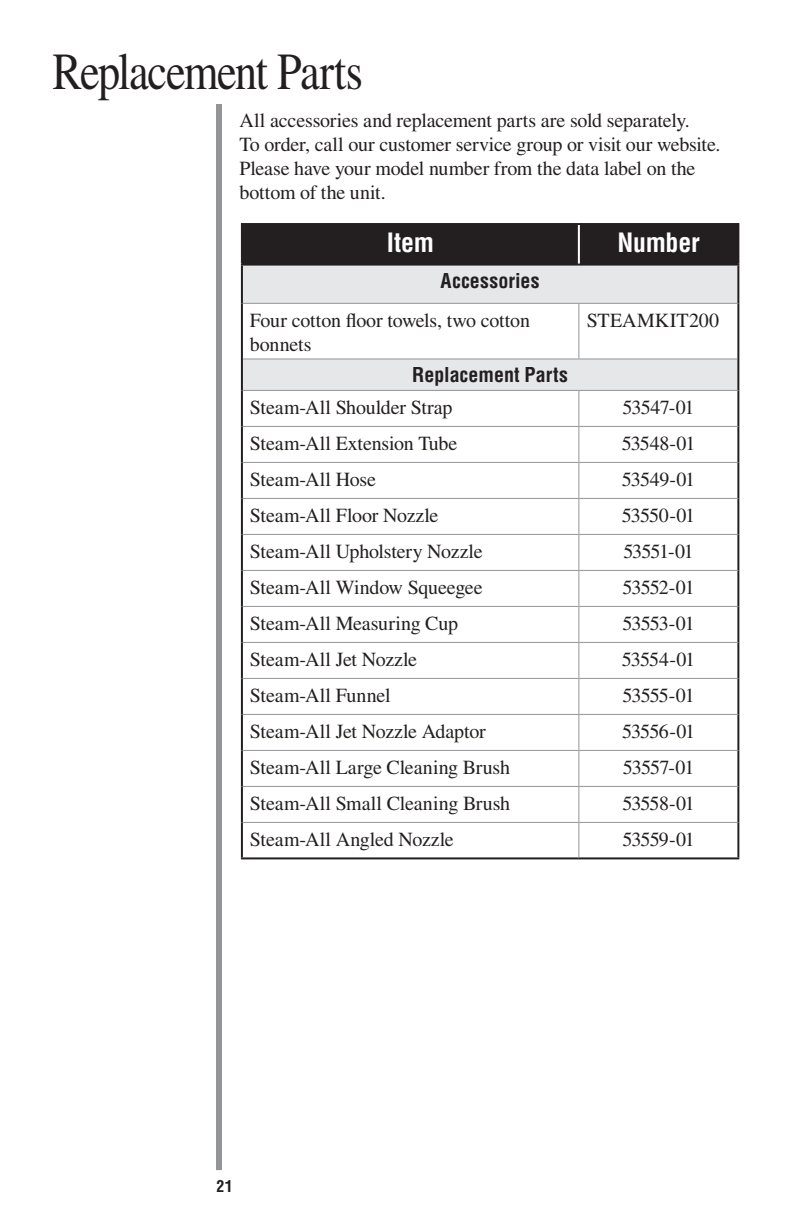
<style>
.page{position:relative;width:792px;height:1224px;background:#fff}
.page>*{position:absolute;margin:0;border:0;box-sizing:border-box;transform-origin:0 0}
.t1{font:52px "Times";letter-spacing:-.035em;color:#231f20;scale:.85 1}
.t2{font:700 condensed 26px "Helvetica";letter-spacing:-.01em;color:#fff}
.t3{font:20px/24px "Times";letter-spacing:-.01em;color:#231f20}
.t4{font:700 condensed 20px "Helvetica";letter-spacing:.005em;color:#231f20}
.t5{font:20px "Times";letter-spacing:.01em;color:#231f20}
.t6{font:700 condensed 16px "Helvetica";color:#231f20}
</style>
<div class="page">
<div style="left:216px;top:54px;width:6px;height:1116px;background:#939598"></div>
<div style="left:52px;top:49px;width:686px;height:55px;background:#fff"></div>
<div style="left:243px;top:225px;width:494px;height:39px;background:#231f20"></div>
<svg style="left:243px;top:266px;width:494px;height:124px;fill:#e6e7e9"></svg>
<hr style="left:241px;top:223px;width:338px;height:2px;background:#231f20">
<hr style="left:241px;top:225px;width:2px;height:39px;background:#231f20">
<hr style="left:579px;top:223px;width:160px;height:2px;background:#231f20">
<hr style="left:737px;top:225px;width:2px;height:39px;background:#231f20">
<hr style="left:241px;top:264px;width:338px;height:2px;background:#231f20">
<hr style="left:241px;top:266px;width:2px;height:37px;background:#231f20">
<hr style="left:579px;top:264px;width:160px;height:2px;background:#231f20">
<hr style="left:241px;top:303px;width:2px;height:56px;background:#231f20">
<hr style="left:737px;top:303px;width:2px;height:56px;background:#231f20">
<hr style="left:241px;top:359px;width:2px;height:31px;background:#231f20">
<hr style="left:241px;top:390px;width:2px;height:36px;background:#231f20">
<hr style="left:737px;top:390px;width:2px;height:36px;background:#231f20">
<hr style="left:241px;top:426px;width:2px;height:36px;background:#231f20">
<hr style="left:737px;top:426px;width:2px;height:36px;background:#231f20">
<hr style="left:241px;top:462px;width:2px;height:36px;background:#231f20">
<hr style="left:737px;top:462px;width:2px;height:36px;background:#231f20">
<hr style="left:241px;top:498px;width:2px;height:36px;background:#231f20">
<hr style="left:737px;top:498px;width:2px;height:36px;background:#231f20">
<hr style="left:241px;top:534px;width:2px;height:36px;background:#231f20">
<hr style="left:737px;top:534px;width:2px;height:36px;background:#231f20">
<hr style="left:241px;top:570px;width:2px;height:36px;background:#231f20">
<hr style="left:737px;top:570px;width:2px;height:36px;background:#231f20">
<hr style="left:241px;top:606px;width:2px;height:36px;background:#231f20">
<hr style="left:737px;top:606px;width:2px;height:36px;background:#231f20">
<hr style="left:241px;top:642px;width:2px;height:36px;background:#231f20">
<hr style="left:737px;top:642px;width:2px;height:36px;background:#231f20">
<hr style="left:241px;top:678px;width:2px;height:36px;background:#231f20">
<hr style="left:737px;top:678px;width:2px;height:36px;background:#231f20">
<hr style="left:241px;top:714px;width:2px;height:36px;background:#231f20">
<hr style="left:737px;top:714px;width:2px;height:36px;background:#231f20">
<hr style="left:241px;top:750px;width:2px;height:36px;background:#231f20">
<hr style="left:737px;top:750px;width:2px;height:36px;background:#231f20">
<hr style="left:241px;top:786px;width:2px;height:36px;background:#231f20">
<hr style="left:737px;top:786px;width:2px;height:36px;background:#231f20">
<hr style="left:241px;top:822px;width:2px;height:35px;background:#231f20">
<hr style="left:737px;top:822px;width:2px;height:35px;background:#231f20">
<hr style="left:241px;top:857px;width:338px;height:2px;background:#231f20">
<hr style="left:579px;top:857px;width:160px;height:2px;background:#231f20">
<hr style="left:737px;top:266px;width:2px;height:37px;background:#231f20">
<hr style="left:737px;top:359px;width:2px;height:31px;background:#231f20">
<hr style="left:578px;top:225px;width:2px;height:39px;background:#fff">
<hr style="left:243px;top:303px;width:336px;height:1px;background:#939598">
<hr style="left:579px;top:303px;width:158px;height:1px;background:#939598">
<hr style="left:578px;top:304px;width:1px;height:54px;background:#939598">
<hr style="left:243px;top:358px;width:336px;height:1px;background:#939598">
<hr style="left:579px;top:358px;width:158px;height:1px;background:#939598">
<hr style="left:243px;top:390px;width:336px;height:1px;background:#939598">
<hr style="left:579px;top:390px;width:158px;height:1px;background:#939598">
<hr style="left:578px;top:391px;width:1px;height:35px;background:#939598">
<hr style="left:243px;top:426px;width:336px;height:1px;background:#939598">
<hr style="left:579px;top:426px;width:158px;height:1px;background:#939598">
<hr style="left:578px;top:427px;width:1px;height:35px;background:#939598">
<hr style="left:243px;top:462px;width:336px;height:1px;background:#939598">
<hr style="left:579px;top:462px;width:158px;height:1px;background:#939598">
<hr style="left:578px;top:463px;width:1px;height:35px;background:#939598">
<hr style="left:243px;top:498px;width:336px;height:1px;background:#939598">
<hr style="left:579px;top:498px;width:158px;height:1px;background:#939598">
<hr style="left:578px;top:499px;width:1px;height:35px;background:#939598">
<hr style="left:243px;top:534px;width:336px;height:1px;background:#939598">
<hr style="left:579px;top:534px;width:158px;height:1px;background:#939598">
<hr style="left:578px;top:535px;width:1px;height:35px;background:#939598">
<hr style="left:243px;top:570px;width:336px;height:1px;background:#939598">
<hr style="left:579px;top:570px;width:158px;height:1px;background:#939598">
<hr style="left:578px;top:571px;width:1px;height:35px;background:#939598">
<hr style="left:243px;top:606px;width:336px;height:1px;background:#939598">
<hr style="left:579px;top:606px;width:158px;height:1px;background:#939598">
<hr style="left:578px;top:607px;width:1px;height:35px;background:#939598">
<hr style="left:243px;top:642px;width:336px;height:1px;background:#939598">
<hr style="left:579px;top:642px;width:158px;height:1px;background:#939598">
<hr style="left:578px;top:643px;width:1px;height:35px;background:#939598">
<hr style="left:243px;top:678px;width:336px;height:1px;background:#939598">
<hr style="left:579px;top:678px;width:158px;height:1px;background:#939598">
<hr style="left:578px;top:679px;width:1px;height:35px;background:#939598">
<hr style="left:243px;top:714px;width:336px;height:1px;background:#939598">
<hr style="left:579px;top:714px;width:158px;height:1px;background:#939598">
<hr style="left:578px;top:715px;width:1px;height:35px;background:#939598">
<hr style="left:243px;top:750px;width:336px;height:1px;background:#939598">
<hr style="left:579px;top:750px;width:158px;height:1px;background:#939598">
<hr style="left:578px;top:751px;width:1px;height:35px;background:#939598">
<hr style="left:243px;top:786px;width:336px;height:1px;background:#939598">
<hr style="left:579px;top:786px;width:158px;height:1px;background:#939598">
<hr style="left:578px;top:787px;width:1px;height:35px;background:#939598">
<hr style="left:243px;top:822px;width:336px;height:1px;background:#939598">
<hr style="left:578px;top:823px;width:1px;height:34px;background:#939598">
<hr style="left:579px;top:822px;width:158px;height:1px;background:#939598">
<h1 class="t1" style="left:52px;top:43px;width:367px">Replacement Parts</h1>
<p class="t3" style="left:240px;top:108px;width:483px">All accessories and replacement parts are sold separately.<br>To order, call our customer service group or visit our website.<br>Please have your model number from the data label on the bottom of the unit.</p>
<h2 class="t2" style="left:387px;top:227px;width:49px">Item</h2>
<h2 class="t2" style="left:617px;top:227px;width:84px">Number</h2>
<p class="t4" style="left:441px;top:269px;width:100px">Accessories</p>
<p class="t3" style="left:250px;top:308px;width:282px">Four cotton floor towels, two cotton bonnets</p>
<p class="t5" style="left:587px;top:309px;width:134px">STEAMKIT200</p>
<p class="t4" style="left:412px;top:363px;width:157px">Replacement Parts</p>
<p class="t3" style="left:250px;top:395px;width:204px">Steam-All Shoulder Strap</p>
<p class="t3" style="left:623px;top:395px;width:73px">53547-01</p>
<p class="t3" style="left:250px;top:431px;width:209px">Steam-All Extension Tube</p>
<p class="t3" style="left:622px;top:431px;width:75px">53548-01</p>
<p class="t3" style="left:250px;top:467px;width:128px">Steam-All Hose</p>
<p class="t3" style="left:622px;top:467px;width:75px">53549-01</p>
<p class="t3" style="left:250px;top:503px;width:190px">Steam-All Floor Nozzle</p>
<p class="t3" style="left:622px;top:503px;width:75px">53550-01</p>
<p class="t3" style="left:250px;top:539px;width:234px">Steam-All Upholstery Nozzle</p>
<p class="t3" style="left:623px;top:539px;width:72px">53551-01</p>
<p class="t3" style="left:250px;top:575px;width:234px">Steam-All Window Squeegee</p>
<p class="t3" style="left:623px;top:575px;width:74px">53552-01</p>
<p class="t3" style="left:250px;top:611px;width:210px">Steam-All Measuring Cup</p>
<p class="t3" style="left:623px;top:611px;width:74px">53553-01</p>
<p class="t3" style="left:250px;top:647px;width:169px">Steam-All Jet Nozzle</p>
<p class="t3" style="left:622px;top:647px;width:75px">53554-01</p>
<p class="t3" style="left:250px;top:683px;width:142px">Steam-All Funnel</p>
<p class="t3" style="left:622px;top:683px;width:74px">53555-01</p>
<p class="t3" style="left:250px;top:719px;width:237px">Steam-All Jet Nozzle Adaptor</p>
<p class="t3" style="left:622px;top:719px;width:75px">53556-01</p>
<p class="t3" style="left:250px;top:755px;width:262px">Steam-All Large Cleaning Brush</p>
<p class="t3" style="left:623px;top:755px;width:73px">53557-01</p>
<p class="t3" style="left:250px;top:791px;width:262px">Steam-All Small Cleaning Brush</p>
<p class="t3" style="left:622px;top:791px;width:74px">53558-01</p>
<p class="t3" style="left:250px;top:827px;width:205px">Steam-All Angled Nozzle</p>
<p class="t3" style="left:622px;top:827px;width:74px">53559-01</p>
<p class="t6" style="left:216px;top:1177px;width:18px">21</p>
</div>
